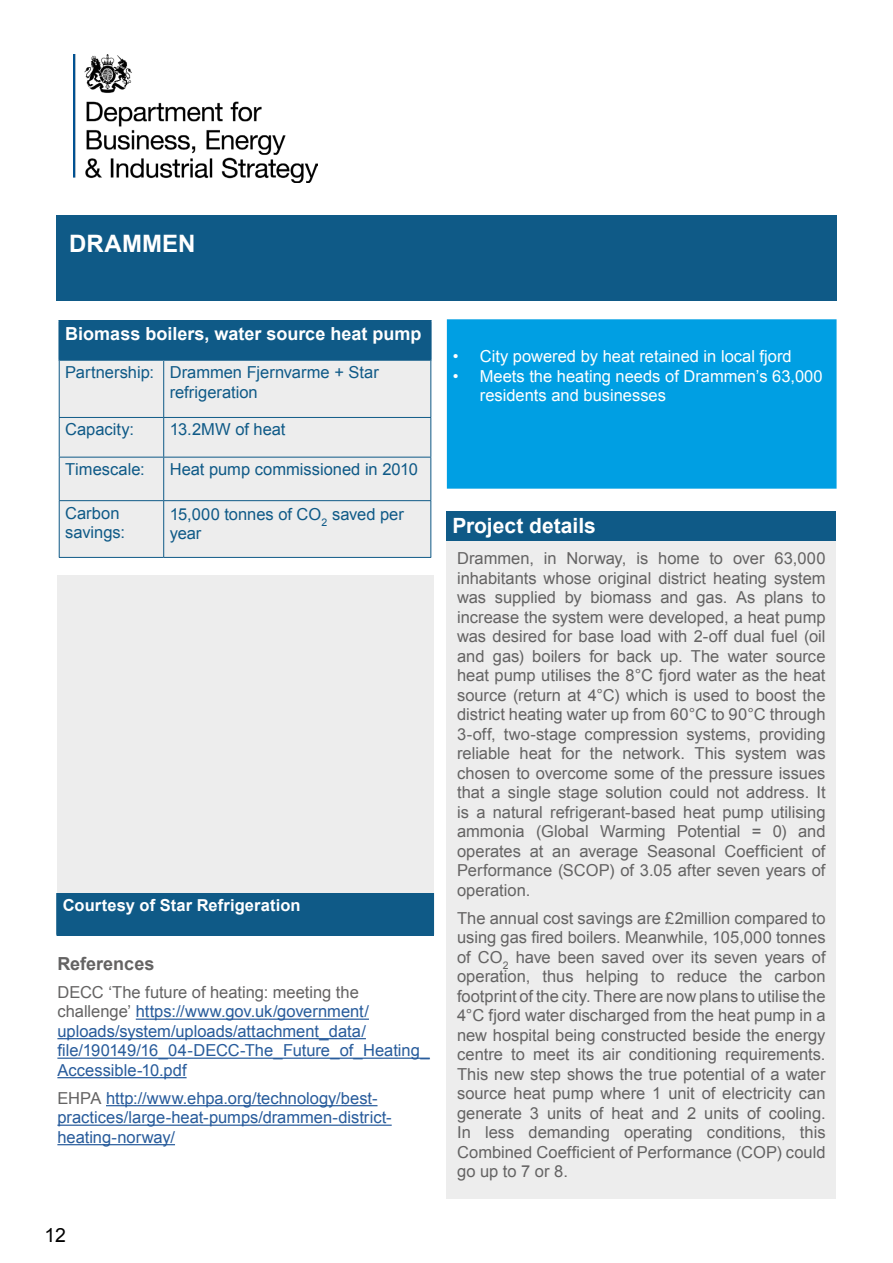
<style>
.page{position:relative;width:893px;height:1263px;background:#fff}
.page>*{position:absolute;margin:0;border:0;box-sizing:border-box;transform-origin:0 0}
.t1{font:700 24px "Arial";letter-spacing:.005em;color:#fff}
.t2{font:700 21px "Arial";color:#fff}
.t3{font:19.5px "Arial";color:#000}
.t4{font:700 18px "Arial";color:#fff}
.t5{font:700 18px "Arial";color:#646363}
.t6{font:16.5px/19.5px "Arial";color:#646363;text-align:justify}
.t7{font:16.5px/19.5px "Arial";color:#275b9b}
.t8{font:16.5px/19.5px "Arial";color:#0f5a87}
.t9{font:16.5px/19.5px "Arial";color:#fff}
.t10{font:700 16.5px "Arial";letter-spacing:.005em;color:#fff}
.s1{color:#646363}
</style>
<div class="page">
<img style="left:73px;top:54px;width:245px;height:128px">
<div style="left:56px;top:216px;width:781px;height:85px;background:#0f5a87"></div>
<div style="left:446px;top:511px;width:390px;height:30px;background:#0f5a87"></div>
<div style="left:446px;top:541px;width:390px;height:658px;background:#ededed"></div>
<div style="left:447px;top:319px;width:390px;height:170px;background:#009fe3"></div>
<hr style="left:136px;top:1018px;width:233px;height:2px;background:#275b9b">
<hr style="left:57px;top:1038px;width:309px;height:1px;background:#275b9b">
<hr style="left:57px;top:1057px;width:373px;height:2px;background:#275b9b">
<hr style="left:57px;top:1077px;width:130px;height:1px;background:#275b9b">
<hr style="left:106px;top:1105px;width:272px;height:1px;background:#275b9b">
<hr style="left:57px;top:1124px;width:335px;height:2px;background:#275b9b">
<hr style="left:57px;top:1144px;width:118px;height:1px;background:#275b9b">
<div style="left:59px;top:321px;width:372px;height:39px;background:#0f5a87"></div>
<div style="left:60px;top:361px;width:370px;height:196px;background:#ededed"></div>
<hr style="left:430px;top:501px;width:1px;height:56px;background:#0f5a87">
<hr style="left:164px;top:557px;width:267px;height:1px;background:#0f5a87">
<hr style="left:430px;top:457px;width:1px;height:43px;background:#0f5a87">
<hr style="left:59px;top:500px;width:105px;height:1px;background:#0f5a87">
<hr style="left:164px;top:500px;width:267px;height:1px;background:#0f5a87">
<hr style="left:430px;top:418px;width:1px;height:39px;background:#0f5a87">
<hr style="left:59px;top:457px;width:105px;height:1px;background:#0f5a87">
<hr style="left:164px;top:457px;width:267px;height:1px;background:#0f5a87">
<hr style="left:430px;top:361px;width:1px;height:56px;background:#0f5a87">
<hr style="left:59px;top:417px;width:105px;height:1px;background:#0f5a87">
<hr style="left:164px;top:417px;width:267px;height:1px;background:#0f5a87">
<hr style="left:59px;top:361px;width:1px;height:56px;background:#0f5a87">
<hr style="left:163px;top:361px;width:1px;height:56px;background:#0f5a87">
<hr style="left:59px;top:418px;width:1px;height:39px;background:#0f5a87">
<hr style="left:163px;top:418px;width:1px;height:39px;background:#0f5a87">
<hr style="left:59px;top:457px;width:1px;height:43px;background:#0f5a87">
<hr style="left:163px;top:457px;width:1px;height:43px;background:#0f5a87">
<hr style="left:59px;top:501px;width:1px;height:56px;background:#0f5a87">
<hr style="left:163px;top:501px;width:1px;height:56px;background:#0f5a87">
<hr style="left:59px;top:557px;width:105px;height:1px;background:#0f5a87">
<hr style="left:58px;top:320px;width:106px;height:1px;background:#0f5a87">
<hr style="left:58px;top:321px;width:2px;height:38px;background:#0f5a87">
<hr style="left:164px;top:320px;width:268px;height:1px;background:#0f5a87">
<hr style="left:430px;top:321px;width:2px;height:38px;background:#0f5a87">
<hr style="left:58px;top:359px;width:106px;height:2px;background:#0f5a87">
<hr style="left:164px;top:359px;width:268px;height:2px;background:#0f5a87">
<div style="left:57px;top:575px;width:377px;height:318px;background:#ededed"></div>
<div style="left:57px;top:893px;width:377px;height:42px;background:#0f5a87"></div>
<hr style="left:56px;top:893px;width:1px;height:42px;background:#0f5a87">
<hr style="left:56px;top:935px;width:378px;height:1px;background:#0f5a87">
<h1 class="t1" style="left:69px;top:228px;width:128px">DRAMMEN</h1>
<p class="t4" style="left:65px;top:321px;width:358px">Biomass boilers, water source heat pump</p>
<p class="t8" style="left:170px;top:363px;width:211px;text-indent:-104px">Partnership: Drammen Fjernvarme + Star refrigeration</p>
<p class="t8" style="left:65px;top:420px;width:70px">Capacity:</p>
<p class="t8" style="left:170px;top:420px;width:117px">13.2MW of heat</p>
<p class="t8" style="left:65px;top:460px;width:81px">Timescale:</p>
<p class="t8" style="left:170px;top:460px;width:250px">Heat pump commissioned in 2010</p>
<p class="t8" style="left:65px;top:503px;width:61px">Carbon savings:</p>
<p class="t8" style="left:170px;top:504px;width:236px">15,000 tonnes of CO<sub>2</sub> saved per year</p>
<p class="t10" style="left:63px;top:894px;width:239px">Courtesy of Star Refrigeration</p>
<p class="t5" style="left:57px;top:951px;width:99px">References</p>
<p class="t7" style="left:57px;top:982px;width:374px"><span class="s1">DECC ‘The future of heating: meeting the challenge’</span> https://www.gov.uk/government/ uploads/system/uploads/attachment_data/ file/190149/16_04-DECC-The_Future_of_Heating_ Accessible-10.pdf</p>
<p class="t7" style="left:57px;top:1088px;width:336px"><span class="s1">EHPA</span> http://www.ehpa.org/technology/best&shy;practices/large-heat-pumps/drammen-district&shy;heating-norway/</p>
<p class="t3" style="left:44px;top:1222px;width:23px">12</p>
<p class="t9" style="left:453px;top:347px;width:340px">• City powered by heat retained in local fjord</p>
<p class="t9" style="left:480px;top:367px;width:344px;text-indent:-27px">• Meets the heating needs of Drammen’s 63,000 residents and businesses</p>
<p class="t2" style="left:452px;top:511px;width:145px">Project details</p>
<p class="t6" style="left:457px;top:549px;width:370px">Drammen, in Norway, is home to over 63,000 inhabitants whose original district heating system was supplied by biomass and gas. As plans to increase the system were developed, a heat pump was desired for base load with 2-off dual fuel (oil and gas) boilers for back up. The water source heat pump utilises the 8°C fjord water as the heat source (return at 4°C) which is used to boost the district heating water up from 60°C to 90°C through 3-off, two-stage compression systems, providing reliable heat for the network. This system was chosen to overcome some of the pressure issues that a single stage solution could not address. It is a natural refrigerant-based heat pump utilising ammonia (Global Warming Potential = 0) and operates at an average Seasonal Coefficient of Performance (SCOP) of 3.05 after seven years of operation.</p>
<p class="t6" style="left:457px;top:908px;width:370px">The annual cost savings are £2million compared to using gas fired boilers. Meanwhile, 105,000 tonnes of CO<sub>2</sub> have been saved over its seven years of operation, thus helping to reduce the carbon footprint of the city. There are now plans to utilise the 4°C fjord water discharged from the heat pump in a new hospital being constructed beside the energy centre to meet its air conditioning requirements.<br>This new step shows the true potential of a water source heat pump where 1 unit of electricity can generate 3 units of heat and 2 units of cooling.<br>In less demanding operating conditions, this Combined Coefficient of Performance (COP) could go up to 7 or 8.</p>
</div>
